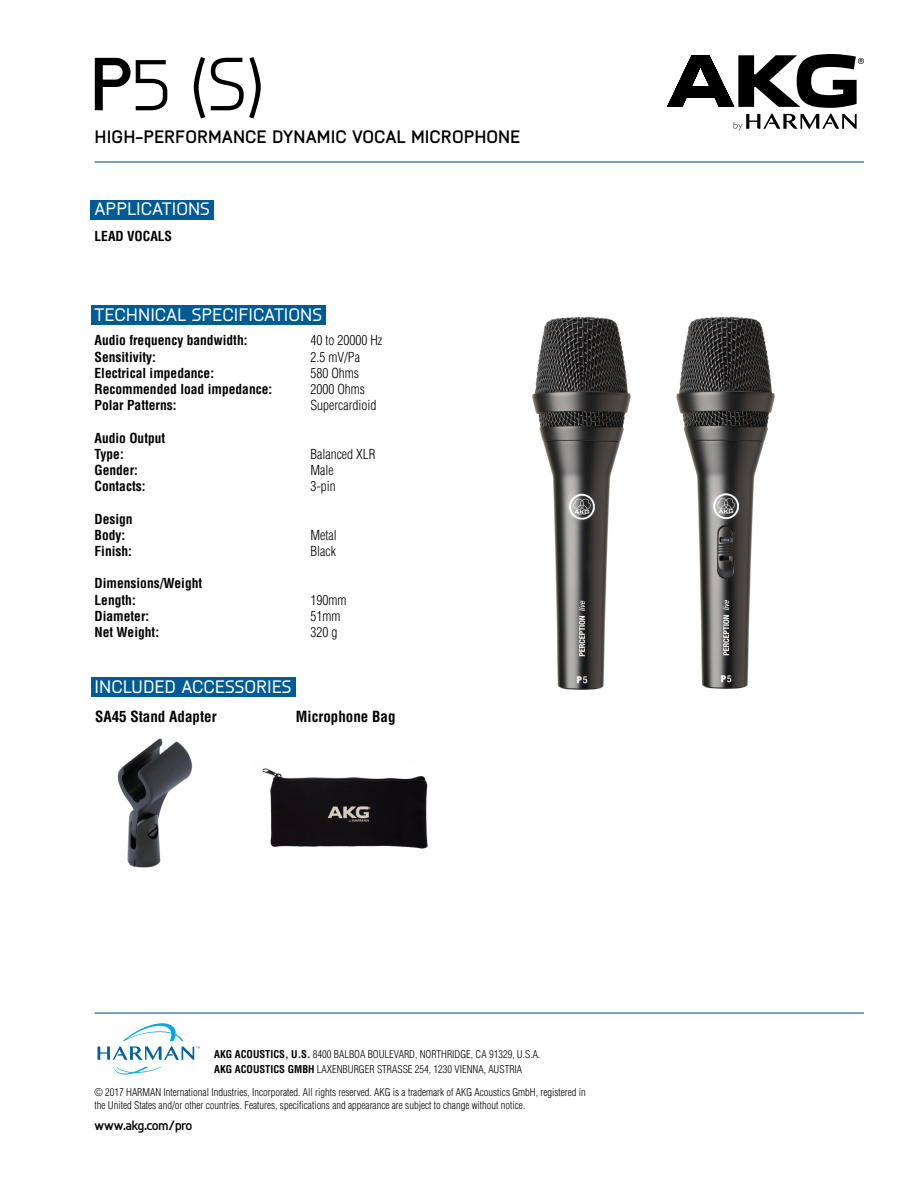
<style>
.page{position:relative;width:918px;height:1188px;background:#fff}
.page>*{position:absolute;margin:0;border:0;box-sizing:border-box;transform-origin:0 0}
.t1{font:75px "Knul";color:#000}
.t2{font:500 18px "Knul";color:#fff}
.t3{font:700 18px "Knul";color:#000}
.t4{font:700 condensed 15px "Helvetica LT Std";color:#000}
.t5{font:700 condensed 13.5px/16.2px "Helvetica LT Std";color:#000}
.t6{font:300 condensed 13.5px "Helvetica LT Std";color:#000}
.t7{font:700 13.5px "Knul";color:#000}
.t8{font:300 condensed 10.5px/12.6px "Helvetica LT Std";color:#000}
.s1{font-weight:700}
</style>
<div class="page">
<div style="left:90px;top:200px;width:124px;height:20px;background:#005b94"></div>
<svg style="left:734px;top:114px;width:123px;height:17px"></svg>
<svg style="left:667px;top:54px;width:197px;height:54px"></svg>
<hr style="left:95px;top:161px;width:769px;height:2px;background:#005b94">
<hr style="left:95px;top:1012px;width:769px;height:2px;background:#005b94">
<div style="left:91px;top:305px;width:235px;height:20px;background:#005b94"></div>
<svg style="left:113px;top:1067px;width:49px;height:8px"></svg>
<svg style="left:97px;top:1023px;width:103px;height:37px"></svg>
<img style="left:532px;top:316px;width:99px;height:374px">
<img style="left:676px;top:316px;width:99px;height:373px">
<div style="left:91px;top:677px;width:205px;height:20px;background:#005b94"></div>
<img style="left:262px;top:768px;width:166px;height:81px">
<img style="left:117px;top:739px;width:75px;height:129px">
<h1 class="t1" style="left:89px;top:35px;width:176px"><span class="s1">P</span>5 (S)</h1>
<h2 class="t3" style="left:95px;top:123px;width:427px">HIGH-PERFORMANCE DYNAMIC VOCAL MICROPHONE</h2>
<h2 class="t2" style="left:94px;top:196px;width:117px">APPLICATIONS</h2>
<p class="t5" style="left:94px;top:227px;width:79px">LEAD VOCALS</p>
<h2 class="t2" style="left:94px;top:302px;width:229px">TECHNICAL SPECIFICATIONS</h2>
<p class="t5" style="left:94px;top:332px;width:155px">Audio frequency bandwidth:</p>
<p class="t6" style="left:310px;top:332px;width:73px">40 to 20000 Hz</p>
<p class="t5" style="left:94px;top:349px;width:63px">Sensitivity:</p>
<p class="t6" style="left:310px;top:348px;width:51px">2.5 mV/Pa</p>
<p class="t5" style="left:94px;top:365px;width:121px">Electrical impedance:</p>
<p class="t6" style="left:310px;top:365px;width:50px">580 Ohms</p>
<p class="t5" style="left:94px;top:381px;width:179px">Recommended load impedance:</p>
<p class="t6" style="left:310px;top:381px;width:56px">2000 Ohms</p>
<p class="t5" style="left:94px;top:397px;width:84px">Polar Patterns:</p>
<p class="t6" style="left:310px;top:397px;width:67px">Supercardioid</p>
<p class="t5" style="left:94px;top:430px;width:72px">Audio Output<br>Type:</p>
<p class="t6" style="left:310px;top:446px;width:67px">Balanced XLR</p>
<p class="t5" style="left:94px;top:462px;width:45px">Gender:</p>
<p class="t6" style="left:310px;top:462px;width:25px">Male</p>
<p class="t5" style="left:94px;top:478px;width:53px">Contacts:</p>
<p class="t6" style="left:310px;top:478px;width:27px">3-pin</p>
<p class="t5" style="left:94px;top:511px;width:40px">Design<br>Body:</p>
<p class="t6" style="left:310px;top:527px;width:28px">Metal</p>
<p class="t5" style="left:94px;top:543px;width:39px">Finish:</p>
<p class="t6" style="left:310px;top:543px;width:27px">Black</p>
<p class="t5" style="left:94px;top:575px;width:109px">Dimensions/Weight<br>Length:</p>
<p class="t6" style="left:310px;top:591px;width:37px">190mm</p>
<p class="t5" style="left:94px;top:608px;width:56px">Diameter:</p>
<p class="t6" style="left:310px;top:608px;width:31px">51mm</p>
<p class="t5" style="left:94px;top:624px;width:66px">Net Weight:</p>
<p class="t6" style="left:310px;top:624px;width:28px">320 g</p>
<h2 class="t2" style="left:95px;top:674px;width:198px">INCLUDED ACCESSORIES</h2>
<h3 class="t4" style="left:95px;top:707px;width:123px">SA45 Stand Adapter</h3>
<h3 class="t4" style="left:296px;top:707px;width:101px">Microphone Bag</h3>
<p class="t8" style="left:214px;top:1046px;width:328px;line-height:15px"><span class="s1">AKG ACOUSTICS, U.S.</span> 8400 BALBOA BOULEVARD, NORTHRIDGE, CA 91329, U.S.A.<br><span class="s1">AKG ACOUSTICS GMBH</span> LAXENBURGER STRASSE 254, 1230 VIENNA, AUSTRIA</p>
<p class="t8" style="left:94px;top:1086px;width:493px">© 2017 HARMAN International Industries, Incorporated. All rights reserved. AKG is a trademark of AKG Acoustics GmbH, registered in the United States and/or other countries. Features, specifications and appearance are subject to change without notice.</p>
<p class="t7" style="left:94px;top:1116px;width:99px">www.akg.com/pro</p>
</div>
